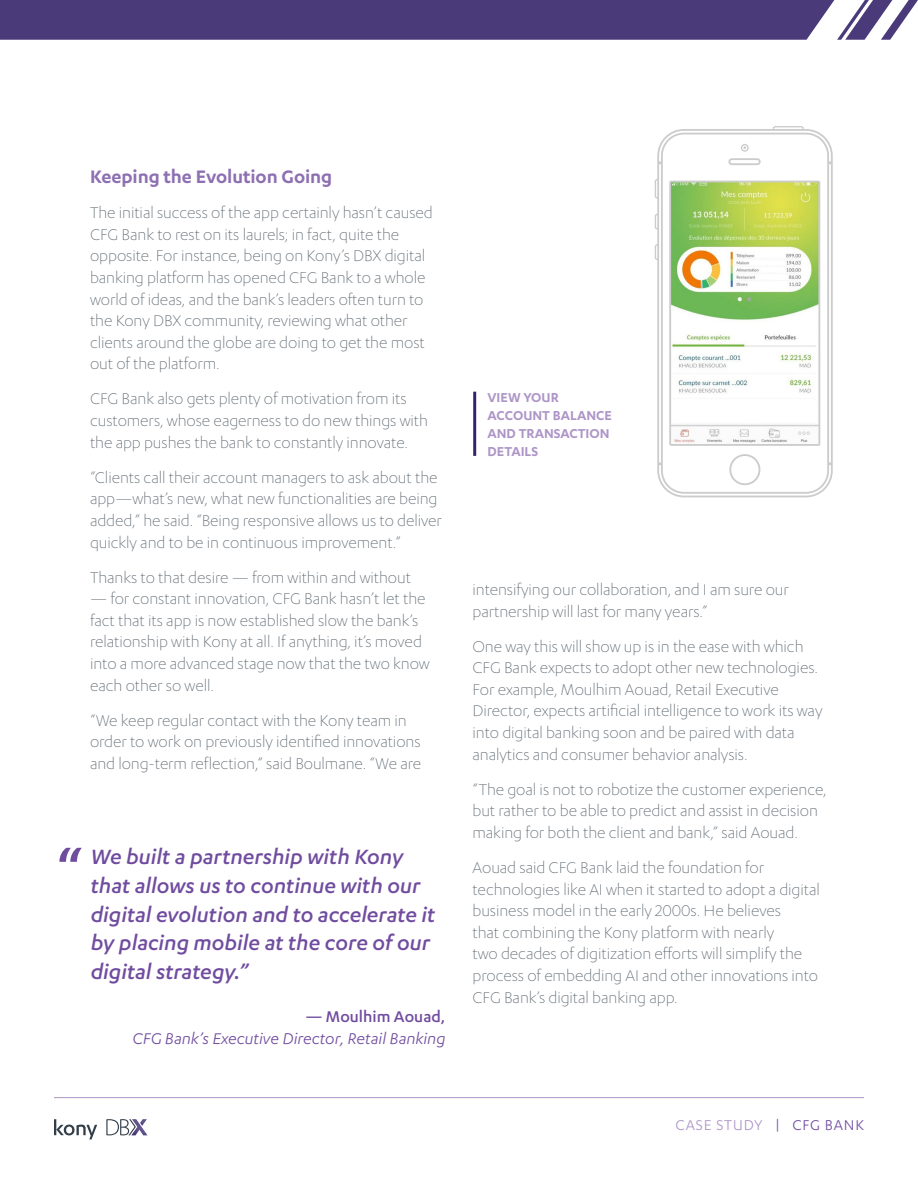
<style>
.page{position:relative;width:918px;height:1188px;background:#fff}
.page>*{position:absolute;margin:0;border:0;box-sizing:border-box;transform-origin:0 0}
.t1{font:500 66px "Karbon";color:#704c9f}
.Callout{font:italic 500 24px/28.8px "Karbon";color:#704c9f}
.Body{font:600 21px "Karbon";letter-spacing:-.005em;color:#8d70b2}
.Body-2{font:300 18px/21.6px "Karbon";letter-spacing:-.005em;color:#5b656d}
.t2{font:italic 18px "Karbon";color:#704c9f}
.t3{font:500 18px "Karbon";color:#704c9f}
.t4{font:16.5px "Karbon";letter-spacing:.05em;color:#ad95c7}
.t5{font:600 15px/18px "Karbon";color:#ad95c7}
.s1{color:#704c9f}
</style>
<div class="page">
<svg style="left:54px;top:1119px;width:43px;height:20px"></svg>
<svg style="left:106px;top:1119px;width:41px;height:16px"></svg>
<hr style="left:54px;top:1097px;width:810px;height:1px;background:#ad95c7">
<hr style="left:473px;top:392px;width:3px;height:64px;background:#36246a">
<svg style="left:0;top:0;width:918px;height:40px;background:#574882"></svg>
<svg style="left:655px;top:126px;width:178px;height:371px"></svg>
<svg style="left:728px;top:158px;width:33px;height:7px"></svg>
<svg style="left:669px;top:181px;width:151px;height:265px"></svg>
<svg style="left:729px;top:454px;width:31px;height:31px"></svg>
<svg style="left:741px;top:144px;width:8px;height:8px"></svg>
<p class="Body" style="left:90px;top:165px;width:244px">Keeping the Evolution Going</p>
<p class="Body-2" style="left:90px;top:201px;width:344px">The initial success of the app certainly hasn’t caused CFG Bank to rest on its laurels; in fact, quite the opposite. For instance, being on Kony’s DBX digital banking platform has opened CFG Bank to a whole world of ideas, and the bank’s leaders often turn to the Kony DBX community, reviewing what other clients around the globe are doing to get the most out of the platform.</p>
<p class="Body-2" style="left:90px;top:388px;width:340px">CFG Bank also gets plenty of motivation from its customers, whose eagerness to do new things with the app pushes the bank to constantly innovate.</p>
<p class="Body-2" style="left:90px;top:466px;width:353px">“Clients call their account managers to ask about the app—what’s new, what new functionalities are being added,” he said. “Being responsive allows us to deliver quickly and to be in continuous improvement.”</p>
<p class="Body-2" style="left:90px;top:566px;width:323px">Thanks to that desire — from within and without</p>
<p class="Body-2" style="left:90px;top:587px;width:341px">— for constant innovation, CFG Bank hasn’t let the fact that its app is now established slow the bank’s relationship with Kony at all. If anything, it’s moved into a more advanced stage now that the two know each other so well.</p>
<p class="Body-2" style="left:90px;top:709px;width:333px">“We keep regular contact with the Kony team in order to work on previously identified innovations and long-term reflection,” said Boulmane. “We are</p>
<p class="t1" style="left:56px;top:833px;width:27px">“</p>
<p class="Callout" style="left:91px;top:842px;width:346px">We built a partnership with Kony that allows us to continue with our digital evolution and to accelerate it by placing mobile at the core of our digital strategy.”</p>
<p class="t3" style="left:305px;top:1007px;width:142px">— Moulhim Aouad,</p>
<p class="t2" style="left:133px;top:1029px;width:314px">CFG Bank’s Executive Director, Retail Banking</p>
<p class="t5" style="left:488px;top:388px;width:126px">VIEW YOUR<br>ACCOUNT BALANCE<br>AND TRANSACTION<br>DETAILS</p>
<p class="Body-2" style="left:472px;top:578px;width:318px">intensifying our collaboration, and I am sure our partnership will last for many years.”</p>
<p class="Body-2" style="left:472px;top:635px;width:351px">One way this will show up is in the ease with which CFG Bank expects to adopt other new technologies.<br>For example, Moulhim Aouad, Retail Executive Director, expects artificial intelligence to work its way into digital banking soon and be paired with data analytics and consumer behavior analysis.</p>
<p class="Body-2" style="left:472px;top:778px;width:356px">“The goal is not to robotize the customer experience, but rather to be able to predict and assist in decision making for both the client and bank,” said Aouad.</p>
<p class="Body-2" style="left:472px;top:856px;width:349px">Aouad said CFG Bank laid the foundation for technologies like AI when it started to adopt a digital business model in the early 2000s. He believes<br>that combining the Kony platform with nearly<br>two decades of digitization efforts will simplify the process of embedding AI and other innovations into CFG Bank’s digital banking app.</p>
<p class="t4" style="left:675px;top:1116px;width:190px">CASE STUDY <span class="s1">| CFG BANK</span></p>
</div>
